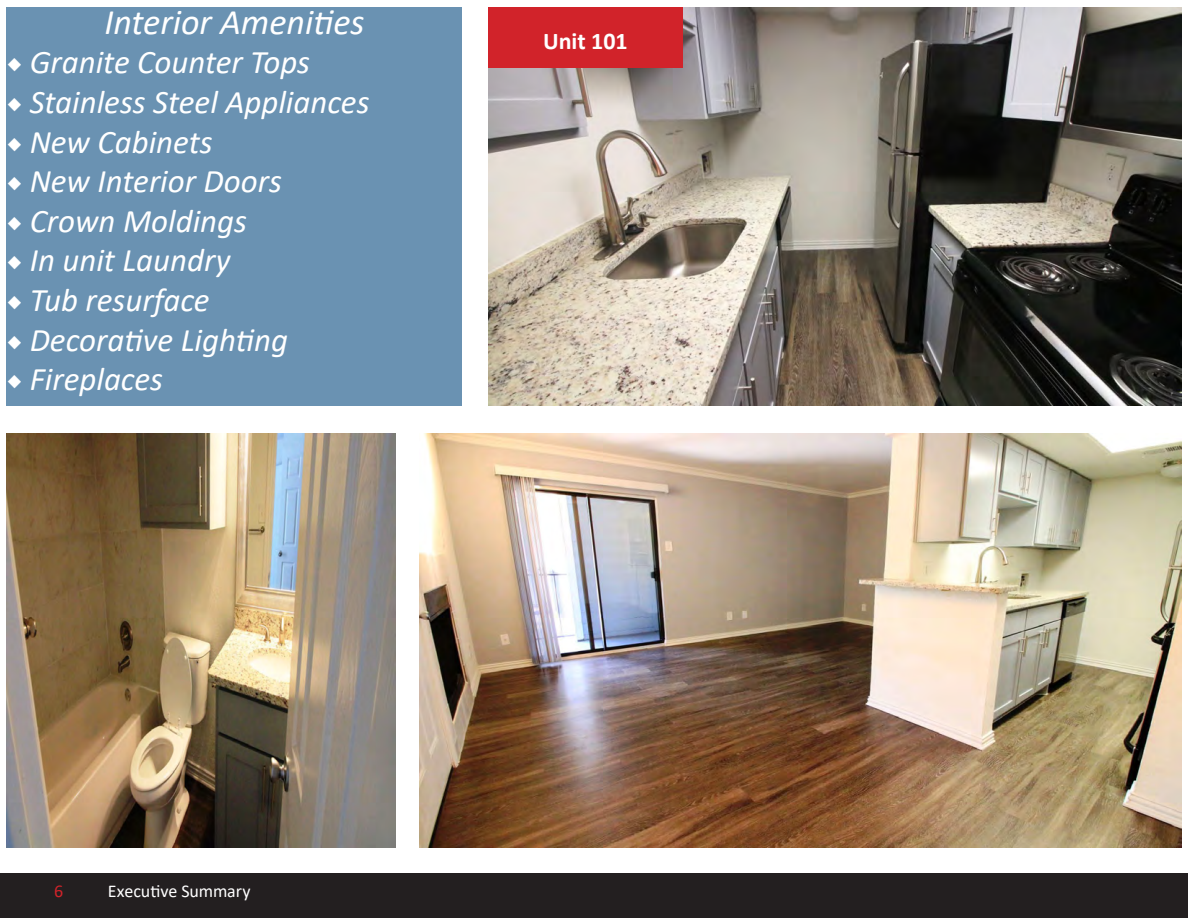
<style>
.page{position:relative;width:1188px;height:918px;background:#fff}
.page>*{position:absolute;margin:0;border:0;box-sizing:border-box;transform-origin:0 0}
.t1{font:italic 36px "Calibri";color:#fff}
.t2{font:italic 33px "Calibri";color:#fff}
.t3{font:700 24px "Calibri";color:#fff}
.t4{font:18px "Calibri";letter-spacing:-.005em;color:#fff}
.t5{font:18px "Calibri";color:#d1232a}
.s1{font-family:"Minion Pro";font-style:normal}
</style>
<div class="page">
<div style="left:0;top:873px;width:1188px;height:45px;background:#231f20"></div>
<div style="left:7px;top:7px;width:455px;height:399px;background:#6a92b2"></div>
<img style="left:488px;top:8px;width:693px;height:398px">
<div style="left:488px;top:7px;width:195px;height:61px;background:#d1232a"></div>
<img style="left:419px;top:433px;width:762px;height:415px">
<img style="left:7px;top:433px;width:388px;height:415px">
<p class="t1" style="left:104px;top:-3px;width:262px">Interior Amenities</p>
<p class="t2" style="left:7px;top:39px;width:305px"><span class="s1">◆</span> Granite Counter Tops</p>
<p class="t2" style="left:7px;top:79px;width:364px"><span class="s1">◆</span> Stainless Steel Appliances</p>
<p class="t2" style="left:7px;top:119px;width:208px"><span class="s1">◆</span> New Cabinets</p>
<p class="t2" style="left:7px;top:158px;width:277px"><span class="s1">◆</span> New Interior Doors</p>
<p class="t2" style="left:7px;top:198px;width:242px"><span class="s1">◆</span> Crown Moldings</p>
<p class="t2" style="left:7px;top:237px;width:225px"><span class="s1">◆</span> In unit Laundry</p>
<p class="t2" style="left:7px;top:277px;width:204px"><span class="s1">◆</span> Tub resurface</p>
<p class="t2" style="left:7px;top:317px;width:283px"><span class="s1">◆</span> Decorative Lighting</p>
<p class="t2" style="left:7px;top:356px;width:158px"><span class="s1">◆</span> Fireplaces</p>
<p class="t3" style="left:543px;top:24px;width:86px">Unit 101</p>
<p class="t5" style="left:54px;top:879px;width:11px">6</p>
<p class="t4" style="left:108px;top:879px;width:144px">Executive Summary</p>
</div>
